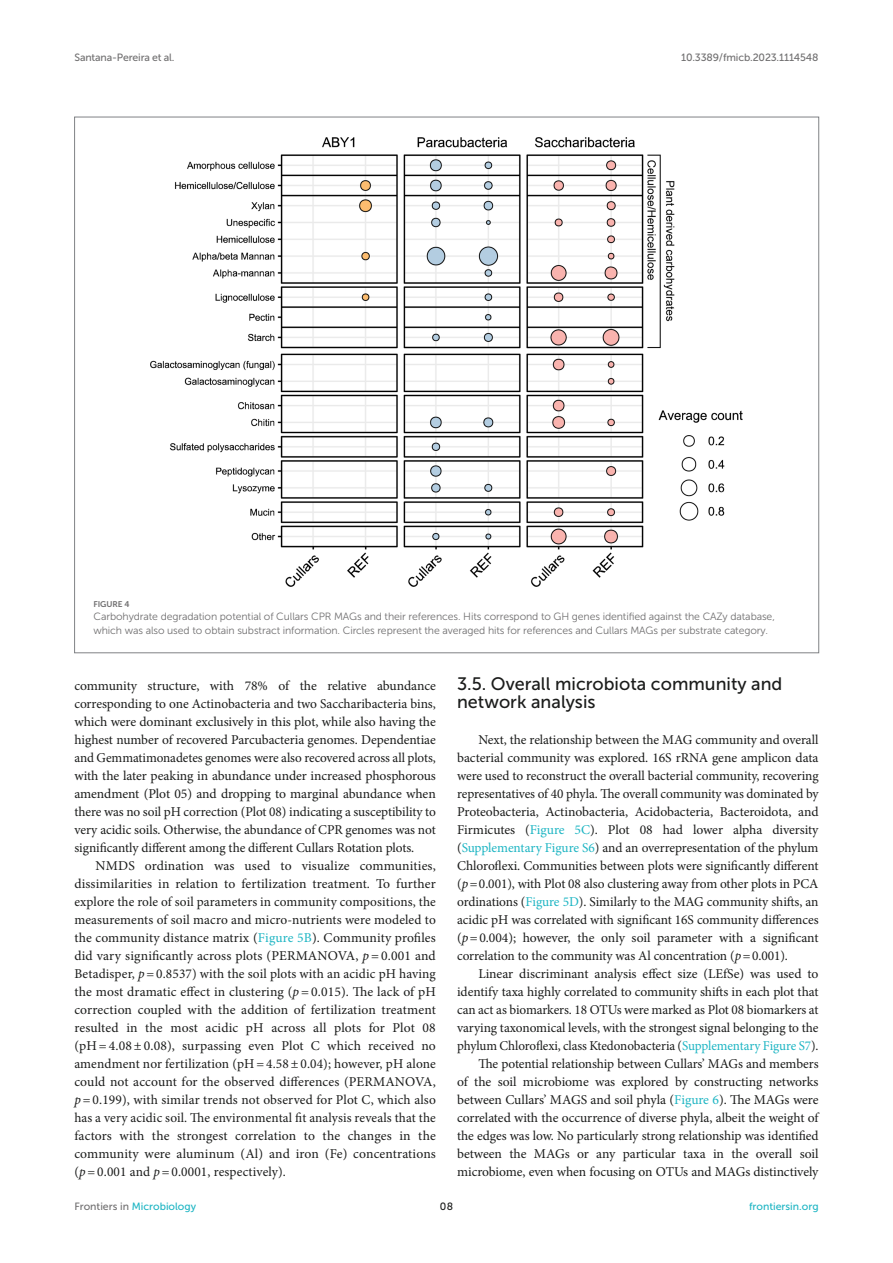
<style>
.page{position:relative;width:893px;height:1263px;background:#fff}
.page>*{position:absolute;margin:0;border:0;box-sizing:border-box;transform-origin:0 0}
.HEAD_2{font:18px/18px "Museo Sans 500";color:#1b1c1b}
.TEXT{font:13.5px/18px "Minion Pro";letter-spacing:-.005em;color:#1b1c1b;text-align:justify}
.TEXT_FLUSH{font:13.5px/18px "Minion Pro";letter-spacing:-.005em;color:#1b1c1b;text-align:justify}
.FIG_LEG{font:10.5px/13.5px "Museo Sans 300";letter-spacing:-.01em;color:#706f70}
.t1{font:10.5px "Museo Sans 500";letter-spacing:-.015em;color:#706f70}
.t2{font:10.5px "Museo Sans 500";color:#1db5c3}
.t3{font:10.5px "Museo Sans 500";color:#1b1c1b}
.FIG_HD{font:8.25px "Museo Sans 700";letter-spacing:-.01em;color:#706f70}
.s1{color:#1db5c3}
.s2{font-style:italic}
.s3{color:#706f70}
</style>
<div class="page">
<img style="left:150px;top:137px;width:593px;height:450px">
<p class="t1" style="left:74px;top:51px;width:102px">Santana-Pereira et al.</p>
<p class="t1" style="left:681px;top:51px;width:139px">10.3389/fmicb.2023.1114548</p>
<p class="FIG_HD" style="left:94px;top:599px;width:37px">FIGURE 4</p>
<p class="FIG_LEG" style="left:94px;top:610px;width:683px">Carbohydrate degradation potential of Cullars CPR MAGs and their references. Hits correspond to GH genes identified against the CAZy database, which was also used to obtain substract information. Circles represent the averaged hits for references and Cullars MAGs per substrate category.</p>
<p class="TEXT" style="left:74px;top:677px;width:363px">community structure, with 78% of the relative abundance corresponding to one Actinobacteria and two Saccharibacteria bins, which were dominant exclusively in this plot, while also having the highest number of recovered Parcubacteria genomes. Dependentiae and Gemmatimonadetes genomes were also recovered across all plots, with the later peaking in abundance under increased phosphorous amendment (Plot 05) and dropping to marginal abundance when there was no soil pH correction (Plot 08) indicating a susceptibility to very acidic soils. Otherwise, the abundance of CPR genomes was not significantly different among the different Cullars Rotation plots.</p>
<p class="TEXT" style="left:74px;top:857px;width:363px;text-indent:21px">NMDS ordination was used to visualize communities, dissimilarities in relation to fertilization treatment. To further explore the role of soil parameters in community compositions, the measurements of soil macro and micro-nutrients were modeled to the community distance matrix (<span class="s1">Figure 5B</span>). Community profiles did vary significantly across plots (PERMANOVA, <span class="s2">p</span>= 0.001 and Betadisper, <span class="s2">p</span>= 0.8537) with the soil plots with an acidic pH having the most dramatic effect in clustering (<span class="s2">p</span>=0.015). The lack of pH correction coupled with the addition of fertilization treatment resulted in the most acidic pH across all plots for Plot 08 (pH= 4.08±0.08), surpassing even Plot C which received no amendment nor fertilization (pH=4.58±0.04); however, pH alone could not account for the observed differences (PERMANOVA, <span class="s2">p</span>=0.199), with similar trends not observed for Plot C, which also has a very acidic soil. The environmental fit analysis reveals that the factors with the strongest correlation to the changes in the community were aluminum (Al) and iron (Fe) concentrations (<span class="s2">p</span>=0.001 and <span class="s2">p</span>=0.0001, respectively).</p>
<p class="HEAD_2" style="left:457px;top:675px;width:327px">3.5. Overall microbiota community and network analysis</p>
<p class="TEXT_FLUSH" style="left:457px;top:731px;width:363px;text-indent:21px">Next, the relationship between the MAG community and overall bacterial community was explored. 16S rRNA gene amplicon data were used to reconstruct the overall bacterial community, recovering representatives of 40 phyla. The overall community was dominated by Proteobacteria, Actinobacteria, Acidobacteria, Bacteroidota, and Firmicutes (<span class="s1">Figure 5C</span>). Plot 08 had lower alpha diversity (<span class="s1">Supplementary Figure S6</span>) and an overrepresentation of the phylum Chloroflexi. Communities between plots were significantly different (<span class="s2">p</span>=0.001), with Plot 08 also clustering away from other plots in PCA ordinations (<span class="s1">Figure 5D</span>). Similarly to the MAG community shifts, an acidic pH was correlated with significant 16S community differences (<span class="s2">p</span>=0.004); however, the only soil parameter with a significant correlation to the community was Al concentration (<span class="s2">p</span>=0.001).</p>
<p class="TEXT" style="left:457px;top:965px;width:363px;text-indent:21px">Linear discriminant analysis effect size (LEfSe) was used to identify taxa highly correlated to community shifts in each plot that can act as biomarkers. 18 OTUs were marked as Plot 08 biomarkers at varying taxonomical levels, with the strongest signal belonging to the phylum Chloroflexi, class Ktedonobacteria (<span class="s1">Supplementary Figure S7</span>).</p>
<p class="TEXT" style="left:457px;top:1055px;width:363px;text-indent:21px">The potential relationship between Cullars’ MAGs and members of the soil microbiome was explored by constructing networks between Cullars’ MAGS and soil phyla (<span class="s1">Figure 6</span>). The MAGs were correlated with the occurrence of diverse phyla, albeit the weight of the edges was low. No particularly strong relationship was identified between the MAGs or any particular taxa in the overall soil microbiome, even when focusing on OTUs and MAGs distinctively</p>
<p class="t2" style="left:74px;top:1200px;width:123px"><span class="s3">Frontiers in</span> Microbiology</p>
<p class="t3" style="left:440px;top:1200px;width:15px">08</p>
<p class="t2" style="left:749px;top:1200px;width:71px">frontiersin.org</p>
</div>
